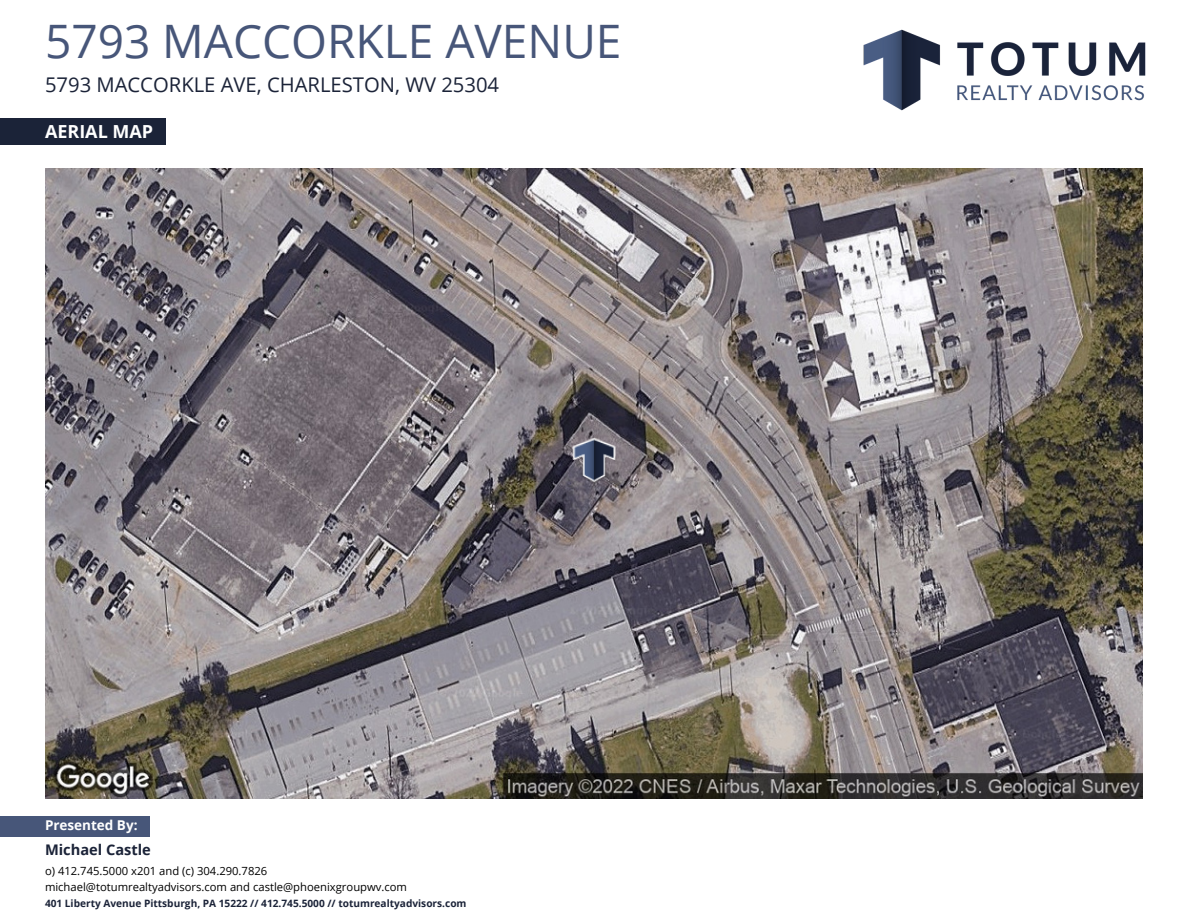
<style>
.page{position:relative;width:1188px;height:918px;background:#fff}
.page>*{position:absolute;margin:0;border:0;box-sizing:border-box;transform-origin:0 0}
.t1{font:46.2px "Open Sans";color:#475679}
.t2{font:20.25px "Open Sans";color:#1b2338}
.t3{font:700 18px "Open Sans";color:#fff}
.t4{font:700 14.7px "Open Sans";color:#1b2338}
.t5{font:700 13.5px "Open Sans";color:#fff}
.t6{font:11.25px/15.8px "Open Sans";color:#000}
.t7{font:700 10.2px "Open Sans";color:#1b2338}
</style>
<div class="page">
<div style="left:0;top:817px;width:150px;height:20px;background:#475679"></div>
<img style="left:45px;top:169px;width:1098px;height:630px">
<img style="left:572px;top:428px;width:44px;height:56px">
<div style="left:0;top:118px;width:165px;height:27px;background:#1b2338"></div>
<img style="left:863px;top:29px;width:283px;height:82px">
<h1 class="t1" style="left:45px;top:9px;width:578px">5793 MACCORKLE AVENUE</h1>
<h2 class="t2" style="left:45px;top:70px;width:456px">5793 MACCORKLE AVE, CHARLESTON, WV 25304</h2>
<h3 class="t3" style="left:45px;top:118px;width:110px">AERIAL MAP</h3>
<p class="t5" style="left:45px;top:815px;width:94px">Presented By:</p>
<h3 class="t4" style="left:45px;top:839px;width:107px">Michael Castle</h3>
<p class="t6" style="left:45px;top:863px;width:364px">o) 412.745.5000 x201 and (c) 304.290.7826 michael@totumrealtyadvisors.com and castle@phoenixgroupwv.com</p>
<p class="t7" style="left:45px;top:896px;width:423px">401 Liberty Avenue Pittsburgh, PA 15222 // 412.745.5000 // totumrealtyadvisors.com</p>
</div>
